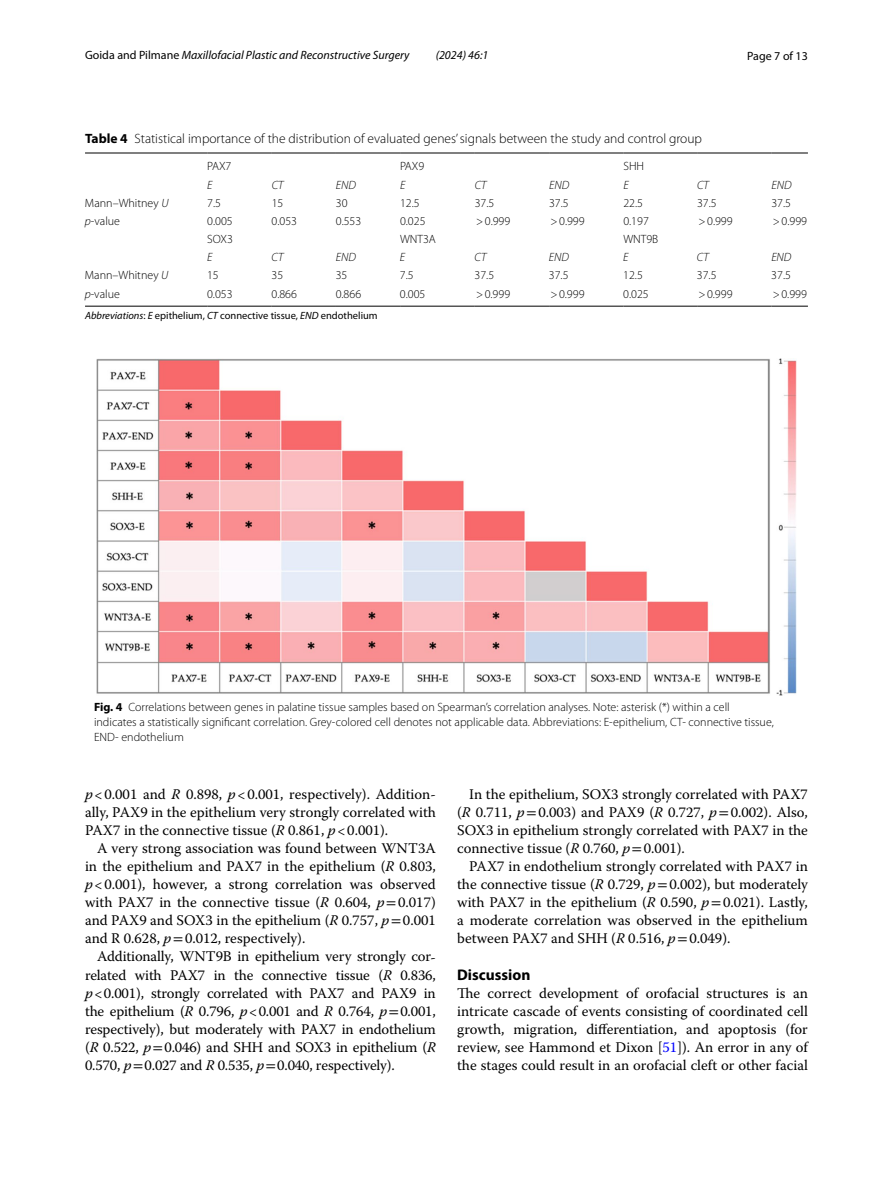
<style>
.page{position:relative;width:893px;height:1187px;background:#fff}
.page>*{position:absolute;margin:0;border:0;box-sizing:border-box;transform-origin:0 0}
.t1{font:700 15.45px "Myriad Pro";color:#000}
.t2{font:14.7px/18px "Warnock Pro";color:#000;text-align:justify}
.t3{font:300 13.5px "Myriad Pro";color:#000}
.t4{font:300 12px/15px "Myriad Pro";color:#000}
.t5{font:italic 12px "Myriad Pro";color:#000}
.t6{font:italic 300 12px "Myriad Pro";color:#000}
.t7{font:12px "Myriad Pro";color:#000}
.t8{font:10.5px "Myriad Pro";color:#000}
.s1{font-style:normal}
.s2{font-weight:700}
.s3{font-style:italic}
.s4{font-family:"STIX"}
.s5{color:#00f}
</style>
<div class="page">
<hr style="left:85px;top:153px;width:122px;height:1px;background:#000">
<hr style="left:207px;top:153px;width:65px;height:1px;background:#000">
<hr style="left:272px;top:153px;width:64px;height:1px;background:#000">
<hr style="left:336px;top:153px;width:64px;height:1px;background:#000">
<hr style="left:400px;top:153px;width:75px;height:1px;background:#000">
<hr style="left:475px;top:153px;width:74px;height:1px;background:#000">
<hr style="left:549px;top:153px;width:74px;height:1px;background:#000">
<hr style="left:623px;top:153px;width:74px;height:1px;background:#000">
<hr style="left:697px;top:153px;width:74px;height:1px;background:#000">
<hr style="left:771px;top:153px;width:37px;height:1px;background:#000">
<hr style="left:85px;top:306px;width:122px;height:1px;background:#000">
<hr style="left:207px;top:306px;width:65px;height:1px;background:#000">
<hr style="left:272px;top:306px;width:64px;height:1px;background:#000">
<hr style="left:336px;top:306px;width:64px;height:1px;background:#000">
<hr style="left:400px;top:306px;width:75px;height:1px;background:#000">
<hr style="left:475px;top:306px;width:74px;height:1px;background:#000">
<hr style="left:549px;top:306px;width:74px;height:1px;background:#000">
<hr style="left:623px;top:306px;width:74px;height:1px;background:#000">
<hr style="left:697px;top:306px;width:74px;height:1px;background:#000">
<hr style="left:771px;top:306px;width:37px;height:1px;background:#000">
<img style="left:96px;top:358px;width:701px;height:337px">
<p class="t5" style="left:85px;top:48px;width:326px"><span class="s1">Goida and Pilmane</span> Maxillofacial Plastic and Reconstructive Surgery</p>
<p class="t5" style="left:436px;top:48px;width:54px">(2024) 46:1</p>
<p class="t7" style="left:747px;top:48px;width:62px">Page 7 of 13</p>
<p class="t3" style="left:85px;top:131px;width:618px"><span class="s2">Table 4</span> Statistical importance of the distribution of evaluated genes’ signals between the study and control group</p>
<p class="t4" style="left:207px;top:159px;width:26px">PAX7</p>
<p class="t4" style="left:400px;top:159px;width:26px">PAX9</p>
<p class="t4" style="left:623px;top:159px;width:22px">SHH</p>
<p class="t6" style="left:207px;top:178px;width:7px">E</p>
<p class="t6" style="left:272px;top:178px;width:13px">CT</p>
<p class="t6" style="left:336px;top:178px;width:22px">END</p>
<p class="t6" style="left:400px;top:178px;width:7px">E</p>
<p class="t6" style="left:475px;top:178px;width:13px">CT</p>
<p class="t6" style="left:549px;top:178px;width:22px">END</p>
<p class="t6" style="left:623px;top:178px;width:7px">E</p>
<p class="t6" style="left:697px;top:178px;width:13px">CT</p>
<p class="t6" style="left:771px;top:178px;width:22px">END</p>
<p class="t4" style="left:85px;top:195px;width:85px">Mann–Whitney <span class="s3">U</span></p>
<p class="t4" style="left:207px;top:195px;width:15px">7.5</p>
<p class="t4" style="left:272px;top:195px;width:13px">15</p>
<p class="t4" style="left:336px;top:195px;width:13px">30</p>
<p class="t4" style="left:400px;top:195px;width:21px">12.5</p>
<p class="t4" style="left:475px;top:195px;width:21px">37.5</p>
<p class="t4" style="left:549px;top:195px;width:21px">37.5</p>
<p class="t4" style="left:623px;top:195px;width:21px">22.5</p>
<p class="t4" style="left:697px;top:195px;width:21px">37.5</p>
<p class="t4" style="left:771px;top:195px;width:21px">37.5</p>
<p class="t4" style="left:85px;top:213px;width:37px"><span class="s3">p</span>-value</p>
<p class="t4" style="left:207px;top:213px;width:27px">0.005</p>
<p class="t4" style="left:272px;top:213px;width:27px">0.053</p>
<p class="t4" style="left:336px;top:213px;width:27px">0.553</p>
<p class="t4" style="left:400px;top:213px;width:27px">0.025</p>
<p class="t4" style="left:476px;top:213px;width:36px">&gt;0.999</p>
<p class="t4" style="left:550px;top:213px;width:36px">&gt;0.999</p>
<p class="t4" style="left:623px;top:213px;width:27px">0.197</p>
<p class="t4" style="left:698px;top:213px;width:36px">&gt;0.999</p>
<p class="t4" style="left:773px;top:213px;width:36px">&gt;0.999</p>
<p class="t4" style="left:207px;top:232px;width:27px">SOX3</p>
<p class="t4" style="left:400px;top:232px;width:37px">WNT3A</p>
<p class="t4" style="left:623px;top:232px;width:36px">WNT9B</p>
<p class="t6" style="left:207px;top:251px;width:7px">E</p>
<p class="t6" style="left:272px;top:251px;width:13px">CT</p>
<p class="t6" style="left:336px;top:251px;width:22px">END</p>
<p class="t6" style="left:400px;top:251px;width:7px">E</p>
<p class="t6" style="left:475px;top:251px;width:13px">CT</p>
<p class="t6" style="left:549px;top:251px;width:22px">END</p>
<p class="t6" style="left:623px;top:251px;width:7px">E</p>
<p class="t6" style="left:697px;top:251px;width:13px">CT</p>
<p class="t6" style="left:771px;top:251px;width:22px">END</p>
<p class="t4" style="left:85px;top:268px;width:85px">Mann–Whitney <span class="s3">U</span></p>
<p class="t4" style="left:207px;top:268px;width:13px">15</p>
<p class="t4" style="left:272px;top:268px;width:13px">35</p>
<p class="t4" style="left:336px;top:268px;width:13px">35</p>
<p class="t4" style="left:400px;top:268px;width:15px">7.5</p>
<p class="t4" style="left:475px;top:268px;width:21px">37.5</p>
<p class="t4" style="left:549px;top:268px;width:21px">37.5</p>
<p class="t4" style="left:623px;top:268px;width:21px">12.5</p>
<p class="t4" style="left:697px;top:268px;width:21px">37.5</p>
<p class="t4" style="left:771px;top:268px;width:21px">37.5</p>
<p class="t4" style="left:85px;top:286px;width:37px"><span class="s3">p</span>-value</p>
<p class="t4" style="left:207px;top:286px;width:27px">0.053</p>
<p class="t4" style="left:271px;top:286px;width:27px">0.866</p>
<p class="t4" style="left:336px;top:286px;width:27px">0.866</p>
<p class="t4" style="left:400px;top:286px;width:27px">0.005</p>
<p class="t4" style="left:476px;top:286px;width:36px">&gt;0.999</p>
<p class="t4" style="left:550px;top:286px;width:36px">&gt;0.999</p>
<p class="t4" style="left:623px;top:286px;width:27px">0.025</p>
<p class="t4" style="left:698px;top:286px;width:36px">&gt;0.999</p>
<p class="t4" style="left:773px;top:286px;width:36px">&gt;0.999</p>
<p class="t8" style="left:85px;top:309px;width:294px"><span class="s3">Abbreviations</span>: <span class="s3">E</span> epithelium, <span class="s3">CT</span> connective tissue, <span class="s3">END</span> endothelium</p>
<p class="t4" style="left:94px;top:699px;width:681px"><span class="s2">Fig. 4</span> Correlations between genes in palatine tissue samples based on Spearman’s correlation analyses. Note: asterisk (*) within a cell indicates a statistically significant correlation. Grey-colored cell denotes not applicable data. Abbreviations: E-epithelium, CT- connective tissue,<br>END- endothelium</p>
<p class="t2" style="left:85px;top:785px;width:352px"><span class="s3">p</span>&lt;0.001 and <span class="s3">R</span> 0.898, <span class="s3">p</span>&lt;0.001, respectively). Addition&shy;ally, PAX9 in the epithelium very strongly correlated with PAX7 in the connective tissue (<span class="s3">R</span> 0.861, <span class="s3">p</span>&lt;0.001).</p>
<p class="t2" style="left:85px;top:839px;width:352px;text-indent:12px">A very strong association was found between WNT3A in the epithelium and PAX7 in the epithelium (<span class="s3">R</span> 0.803, <span class="s3">p</span>&lt;0.001), however, a strong correlation was observed with PAX7 in the connective tissue (<span class="s3">R</span> 0.604, <span class="s3">p</span><span class="s4">=</span>0.017) and PAX9 and SOX3 in the epithelium (<span class="s3">R</span> 0.757, <span class="s3">p</span><span class="s4">=</span>0.001 and R 0.628, <span class="s3">p</span><span class="s4">=</span>0.012, respectively).</p>
<p class="t2" style="left:85px;top:947px;width:352px;text-indent:12px">Additionally, WNT9B in epithelium very strongly cor&shy;related with PAX7 in the connective tissue (<span class="s3">R</span> 0.836, <span class="s3">p</span>&lt;0.001), strongly correlated with PAX7 and PAX9 in the epithelium (<span class="s3">R</span> 0.796, <span class="s3">p</span>&lt;0.001 and <span class="s3">R</span> 0.764, <span class="s3">p</span><span class="s4">=</span>0.001, respectively), but moderately with PAX7 in endothelium (<span class="s3">R</span> 0.522, <span class="s3">p</span><span class="s4">=</span>0.046) and SHH and SOX3 in epithelium (<span class="s3">R </span>0.570, <span class="s3">p</span><span class="s4">=</span>0.027 and <span class="s3">R</span> 0.535, <span class="s3">p</span><span class="s4">=</span>0.040, respectively).</p>
<p class="t2" style="left:457px;top:785px;width:352px;text-indent:12px">In the epithelium, SOX3 strongly correlated with PAX7 (<span class="s3">R</span> 0.711, <span class="s3">p</span><span class="s4">=</span>0.003) and PAX9 (<span class="s3">R</span> 0.727, <span class="s3">p</span><span class="s4">=</span>0.002). Also, SOX3 in epithelium strongly correlated with PAX7 in the connective tissue (<span class="s3">R</span> 0.760, <span class="s3">p</span><span class="s4">=</span>0.001).</p>
<p class="t2" style="left:457px;top:857px;width:352px;text-indent:12px">PAX7 in endothelium strongly correlated with PAX7 in the connective tissue (<span class="s3">R</span> 0.729, <span class="s3">p</span><span class="s4">=</span>0.002), but moderately with PAX7 in the epithelium (<span class="s3">R</span> 0.590, <span class="s3">p</span><span class="s4">=</span>0.021). Lastly, a moderate correlation was observed in the epithelium between PAX7 and SHH (<span class="s3">R</span> 0.516, <span class="s3">p</span><span class="s4">=</span>0.049).</p>
<p class="t1" style="left:457px;top:964px;width:75px">Discussion</p>
<p class="t2" style="left:457px;top:983px;width:352px">The correct development of orofacial structures is an intricate cascade of events consisting of coordinated cell growth, migration, differentiation, and apoptosis (for review, see Hammond et Dixon [<span class="s5">51</span>]). An error in any of the stages could result in an orofacial cleft or other facial</p>
</div>
